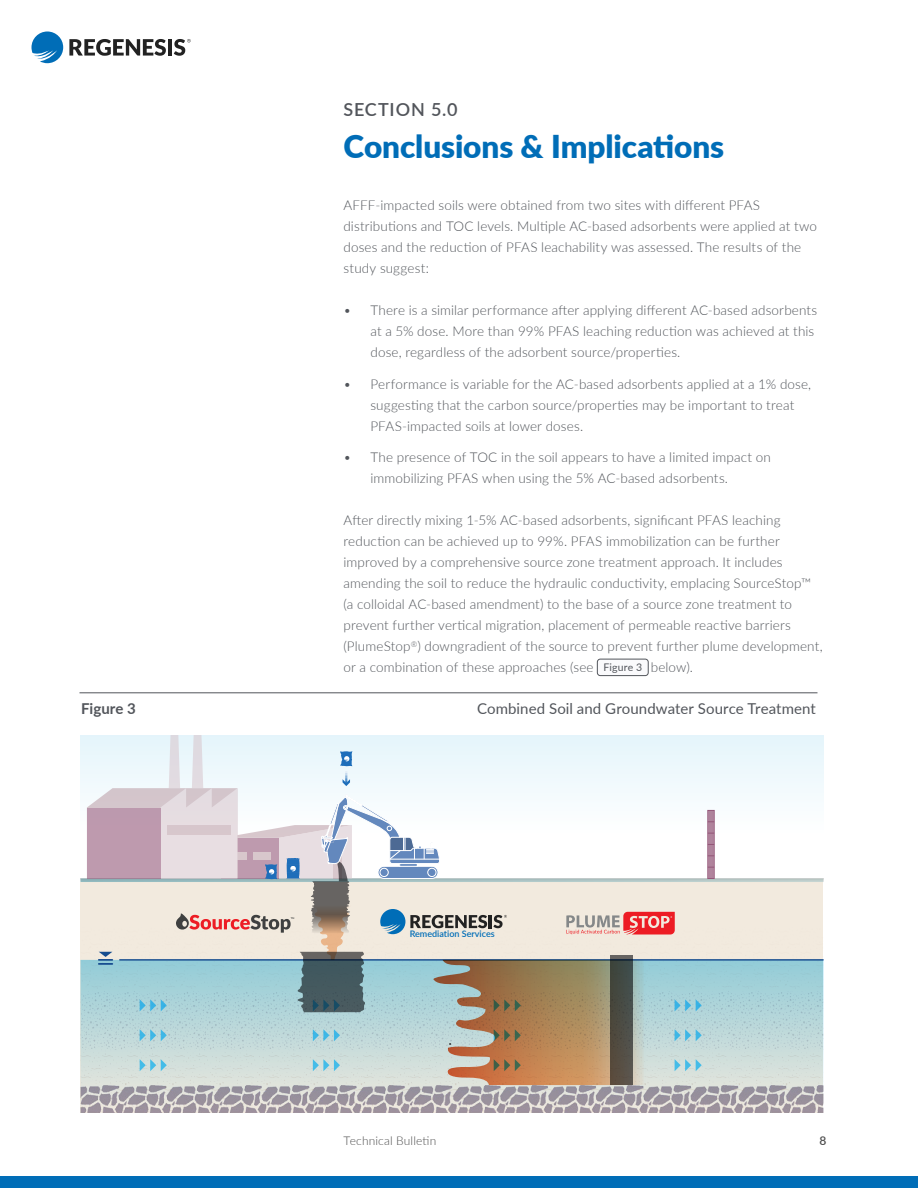
<style>
.page{position:relative;width:918px;height:1188px;background:#fff}
.page>*{position:absolute;margin:0;border:0;box-sizing:border-box;transform-origin:0 0}
.t1{font:900 31.5px "Lato";letter-spacing:-.005em;color:#006db7}
.t2{font:600 18px "Lato";letter-spacing:.045em;color:#52555b}
.t3{font:15px "Lato";letter-spacing:.005em;color:#52555b}
.t4{font:700 15px "Lato";letter-spacing:.005em;color:#52555b}
.t5{font:300 13.5px/21px "Lato";letter-spacing:.01em;color:#52555b}
.t6{font:300 12px "Lato";letter-spacing:.015em;color:#4e4e4e}
.t7{font:600 12px "Lato";color:#4e4e4e}
.t8{font:600 9px "Lato";color:#006db7}
.s1{font-weight:400;font-size:10.5px}
</style>
<div class="page">
<div style="left:597px;top:659px;width:51px;height:17px;background:#fafafc;border-radius:3px"></div>
<div style="left:597px;top:659px;width:51px;height:17px;border:1px solid #52555b;border-radius:3px"></div>
<hr style="left:80px;top:693px;width:738px;height:1px;background:#52555b">
<svg style="left:80px;top:1012px;width:743px;height:101px;background:#bdc6c8"></svg>
<svg style="left:433px;top:1012px;width:390px;height:73px;background:#c1b9a7"></svg>
<div style="left:611px;top:955px;width:22px;height:130px;background:#534e45"></div>
<svg style="left:80px;top:735px;width:743px;height:277px"></svg>
<svg style="left:32px;top:32px;width:31px;height:31px"></svg>
<svg style="left:69px;top:39px;width:97px;height:17px"></svg>
<hr style="left:168px;top:39px;width:4px;height:17px;background:#222">
<svg style="left:174px;top:39px;width:17px;height:17px"></svg>
<div style="left:0;top:1176px;width:918px;height:12px;background:#006db7"></div>
<h2 class="t2" style="left:344px;top:96px;width:116px">SECTION 5.0</h2>
<h1 class="t1" style="left:344px;top:122px;width:382px">Conclusions &amp; Implications</h1>
<p class="t5" style="left:344px;top:194px;width:475px">AFFF-impacted soils were obtained from two sites with different PFAS distributions and TOC levels. Multiple AC-based adsorbents were applied at two doses and the reduction of PFAS leachability was assessed. The results of the study suggest:</p>
<p class="t5" style="left:370px;top:299px;width:448px;text-indent:-27px">• There is a similar performance after applying different AC-based adsorbents at a 5% dose. More than 99% PFAS leaching reduction was achieved at this dose, regardless of the adsorbent source/properties.</p>
<p class="t5" style="left:370px;top:373px;width:442px;text-indent:-27px">• Performance is variable for the AC-based adsorbents applied at a 1% dose, suggesting that the carbon source/properties may be important to treat<br>PFAS-impacted soils at lower doses.</p>
<p class="t5" style="left:370px;top:446px;width:402px;text-indent:-27px">• The presence of TOC in the soil appears to have a limited impact on immobilizing PFAS when using the 5% AC-based adsorbents.</p>
<p class="t5" style="left:343px;top:509px;width:481px">After directly mixing 1-5% AC-based adsorbents, significant PFAS leaching reduction can be achieved up to 99%. PFAS immobilization can be further improved by a comprehensive source zone treatment approach. It includes amending the soil to reduce the hydraulic conductivity, emplacing SourceStop™ (a colloidal AC-based amendment) to the base of a source zone treatment to prevent further vertical migration, placement of permeable reactive barriers (PlumeStop<sup>®</sup>) downgradient of the source to prevent further plume development, or a combination of these approaches (see <span class="s1">Figure 3</span> below).</p>
<p class="t4" style="left:81px;top:697px;width:57px">Figure 3</p>
<p class="t3" style="left:477px;top:698px;width:340px">Combined Soil and Groundwater Source Treatment</p>
<p class="t8" style="left:410px;top:927px;width:87px">Remediation Services</p>
<p class="t6" style="left:344px;top:1132px;width:94px">Technical Bulletin</p>
<p class="t7" style="left:820px;top:1131px;width:8px">8</p>
</div>
